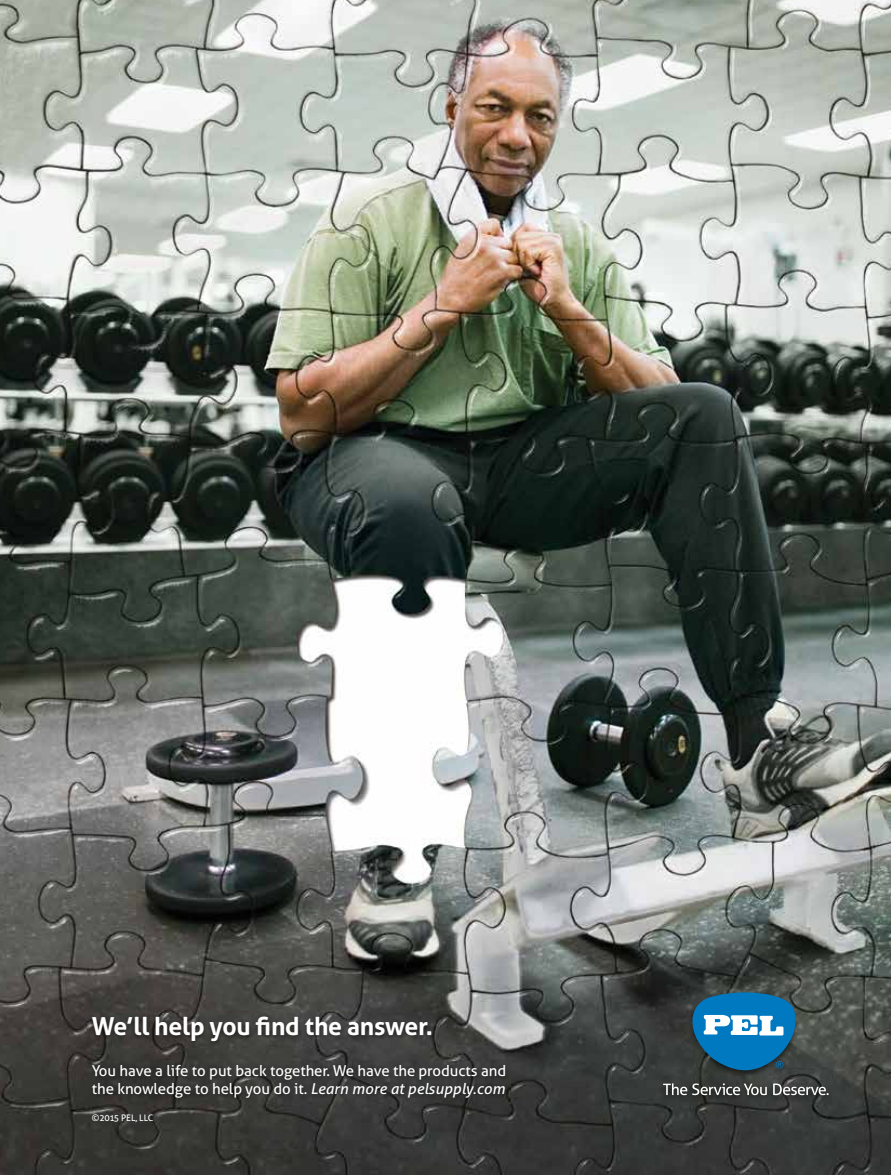
<style>
.page{position:relative;width:891px;height:1175px;background:#fff}
.page>*{position:absolute;margin:0;border:0;box-sizing:border-box;transform-origin:0 0}
.t1{font:700 24.75px "Aller";letter-spacing:-.01em;color:#fff}
.t2{font:15px/18px "Aller";letter-spacing:-.005em;color:#fff}
.t3{font:9px "Aller";letter-spacing:-.03em;color:#fff}
.s1{font-style:italic}
</style>
<div class="page">
<img style="left:0;top:0;width:891px;height:1174px">
<img style="left:659px;top:990px;width:174px;height:111px">
<svg style="left:693px;top:991px;width:106px;height:80px;background:#2e7ba7"></svg>
<svg style="left:663px;top:1083px;width:104px;height:12px"></svg>
<svg style="left:773px;top:1083px;width:56px;height:12px"></svg>
<img style="left:88px;top:1013px;width:348px;height:34px">
<img style="left:88px;top:1061px;width:422px;height:42px">
<h1 class="t1" style="left:92px;top:1011px;width:343px">We’ll help you find the answer.</h1>
<p class="t2" style="left:92px;top:1061px;width:416px">You have a life to put back together. We have the products and the knowledge to help you do it. <span class="s1">Learn more at pelsupply.com</span></p>
<p class="t3" style="left:92px;top:1112px;width:63px">©2015 PEL, LLC</p>
</div>
